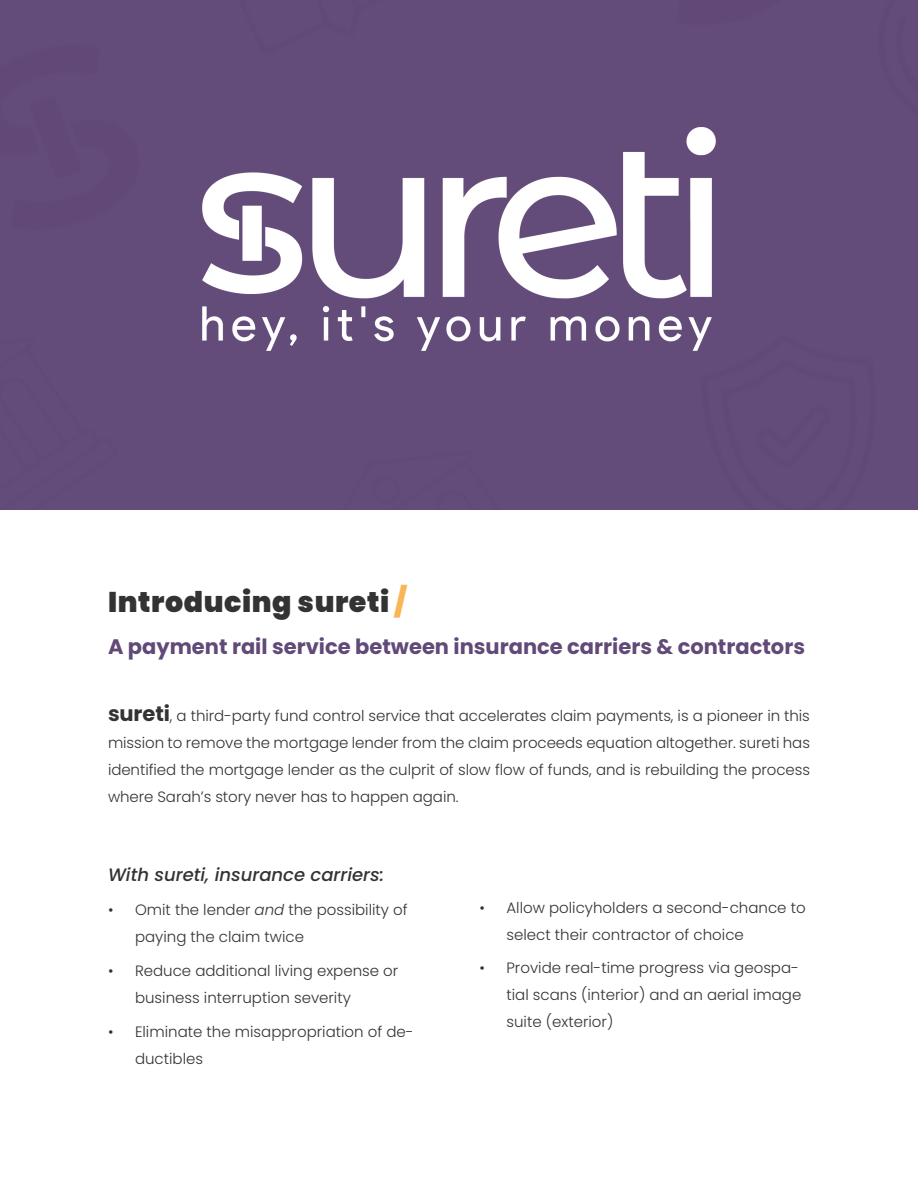
<style>
.page{position:relative;width:918px;height:1188px;background:#fff}
.page>*{position:absolute;margin:0;border:0;box-sizing:border-box;transform-origin:0 0}
.Subtitle{font:900 28.5px "Poppins";letter-spacing:.02em;color:#333}
.Subtitle-2{font:700 21px "Poppins";color:#614978}
.t1{font:italic 500 18px "Poppins";color:#333}
.t2{font:300 15px/27px "Poppins";color:#333}
.s1{color:#fab556}
.s2{font-weight:700;font-size:21px}
.s3{font-style:italic}
</style>
<div class="page">
<div style="left:0;top:0;width:918px;height:510px;background:#644c7a"></div>
<div style="left:153px;top:35px;width:612px;height:419px;background:#644c7a"></div>
<img style="left:203px;top:127px;width:513px;height:223px">
<p class="Subtitle" style="left:108px;top:585px;width:300px">Introducing sureti <span class="s1">/</span></p>
<p class="Subtitle-2" style="left:108px;top:634px;width:699px">A payment rail service between insurance carriers &amp; contractors</p>
<p class="t2" style="left:108px;top:702px;width:704px;text-align:justify"><span class="s2">sureti</span>, a third-party fund control service that accelerates claim payments, is a pioneer in this mission to remove the mortgage lender from the claim proceeds equation altogether. sureti has identified the mortgage lender as the culprit of slow flow of funds, and is rebuilding the process where Sarah’s story never has to happen again.</p>
<p class="t1" style="left:108px;top:865px;width:278px">With sureti, insurance carriers:</p>
<p class="t2" style="left:135px;top:896px;width:274px;text-indent:-27px">• Omit the lender <span class="s3">and</span> the possibility of paying the claim twice</p>
<p class="t2" style="left:135px;top:957px;width:265px;text-indent:-27px">• Reduce additional living expense or business interruption severity</p>
<p class="t2" style="left:135px;top:1018px;width:280px;text-indent:-27px">• Eliminate the misappropriation of de&shy;ductibles</p>
<p class="t2" style="left:507px;top:894px;width:301px;text-indent:-27px">• Allow policyholders a second-chance to select their contractor of choice</p>
<p class="t2" style="left:507px;top:955px;width:296px;text-indent:-27px">• Provide real-time progress via geospa&shy;tial scans (interior) and an aerial image suite (exterior)</p>
</div>
